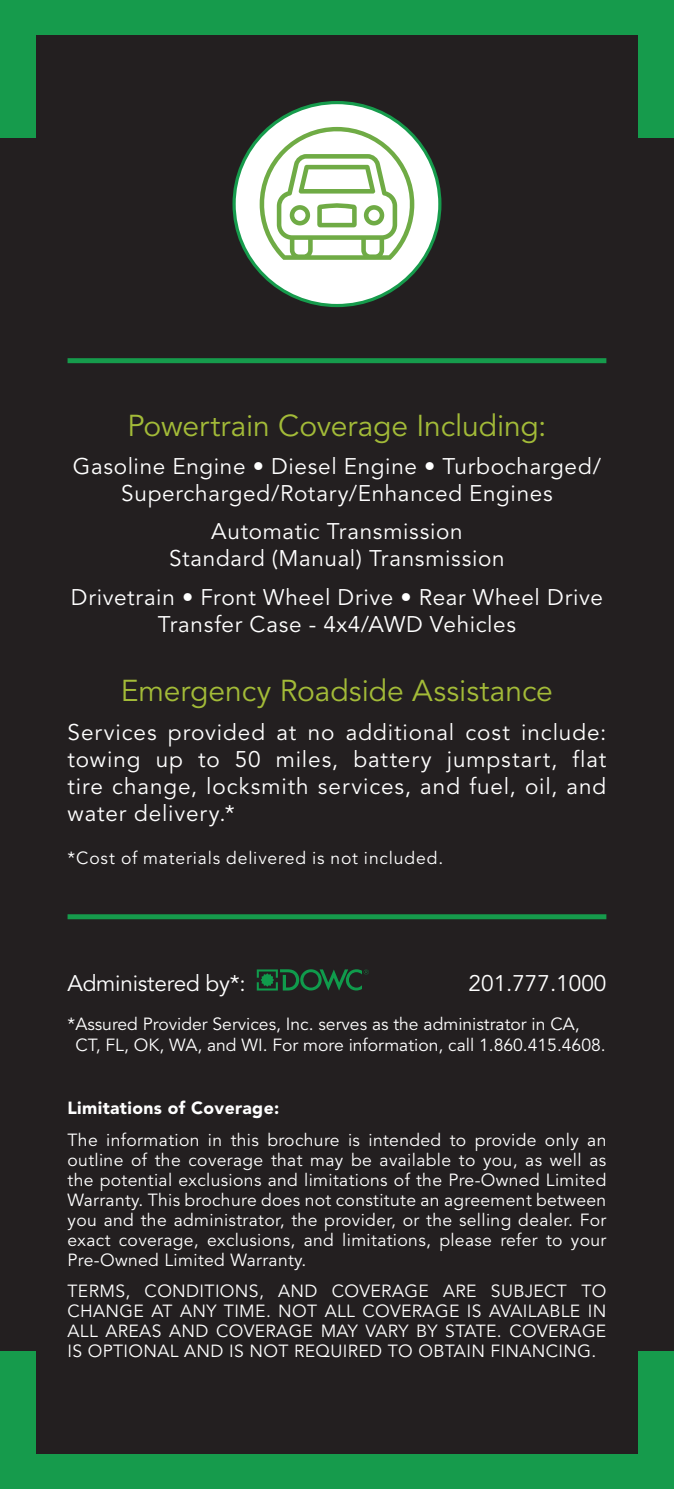
<style>
.page{position:relative;width:674px;height:1489px;background:#fff}
.page>*{position:absolute;margin:0;border:0;box-sizing:border-box;transform-origin:0 0}
.t1{font:30px "Avenir LT Std";letter-spacing:-.005em;color:#a3bb38}
.t2{font:22.5px/27px "Avenir LT Std";letter-spacing:.03em;color:#fff;text-align:center}
.t3{font:22.5px "Avenir LT Std";letter-spacing:-.01em;color:#fff}
.t4{font:22.5px "Avenir LT Std";color:#fff}
.t5{font:17.5px/20px "Avenir LT Std";letter-spacing:.02em;color:#fff;text-align:justify}
.t6{font:17.5px/21px "Avenir LT Std";color:#fff}
.t7{font:17.5px "Avenir LT Std";letter-spacing:.05em;color:#fff}
.t8{font:900 17.5px "Avenir LT Std";letter-spacing:.02em;color:#fff}
</style>
<div class="page">
<div style="left:0;top:0;width:673px;height:1489px;background:#231f20"></div>
<svg style="left:256px;top:969px;width:112px;height:21px"></svg>
<div style="left:0;top:1454px;width:673px;height:35px;background:#169b4c"></div>
<div style="left:0;top:1352px;width:36px;height:137px;background:#169b4c"></div>
<div style="left:638px;top:1352px;width:35px;height:137px;background:#169b4c"></div>
<div style="left:0;top:0;width:673px;height:35px;background:#169b4c"></div>
<div style="left:638px;top:0;width:35px;height:137px;background:#169b4c"></div>
<div style="left:0;top:0;width:36px;height:137px;background:#169b4c"></div>
<div style="left:67px;top:914px;width:539px;height:5px;background:#169b4c"></div>
<div style="left:67px;top:358px;width:539px;height:5px;background:#169b4c"></div>
<div style="left:234px;top:103px;width:205px;height:202px;background:#fff;border-radius:50%"></div>
<svg style="left:259px;top:126px;width:155px;height:134px"></svg>
<p class="t1" style="left:127px;top:408px;width:420px">Powertrain Coverage Including:</p>
<p class="t2" style="left:73px;top:453px;width:529px">Gasoline Engine • Diesel Engine • Turbocharged/<br>Supercharged/Rotary/Enhanced Engines</p>
<p class="t2" style="left:211px;top:519px;width:253px">Automatic Transmission</p>
<p class="t2" style="left:169px;top:546px;width:337px">Standard (Manual) Transmission</p>
<p class="t2" style="left:71px;top:584px;width:533px">Drivetrain • Front Wheel Drive • Rear Wheel Drive<br>Transfer Case - 4x4/AWD Vehicles</p>
<p class="t1" style="left:121px;top:674px;width:433px">Emergency Roadside Assistance</p>
<p class="t2" style="left:67px;top:719px;width:540px;text-align:justify">Services provided at no additional cost include: towing up to 50 miles, battery jumpstart, flat tire change, locksmith services, and fuel, oil, and water delivery.*</p>
<p class="t7" style="left:67px;top:848px;width:377px">*Cost of materials delivered is not included.</p>
<p class="t3" style="left:67px;top:970px;width:180px">Administered by*:</p>
<p class="t4" style="left:468px;top:970px;width:139px">201.777.1000</p>
<p class="t6" style="left:75px;top:1014px;width:531px;text-indent:-8px">*Assured Provider Services, Inc. serves as the administrator in CA,<br>CT, FL, OK, WA, and WI. For more information, call 1.860.415.4608.</p>
<p class="t8" style="left:67px;top:1097px;width:213px">Limitations of Coverage:</p>
<p class="t5" style="left:67px;top:1130px;width:540px">The information in this brochure is intended to provide only an outline of the coverage that may be available to you, as well as the potential exclusions and limitations of the Pre-Owned Limited Warranty. This brochure does not constitute an agreement between you and the administrator, the provider, or the selling dealer. For exact coverage, exclusions, and limitations, please refer to your Pre-Owned Limited Warranty.</p>
<p class="t5" style="left:67px;top:1281px;width:540px">TERMS, CONDITIONS, AND COVERAGE ARE SUBJECT TO CHANGE AT ANY TIME. NOT ALL COVERAGE IS AVAILABLE IN ALL AREAS AND COVERAGE MAY VARY BY STATE. COVERAGE IS OPTIONAL AND IS NOT REQUIRED TO OBTAIN FINANCING.</p>
</div>
